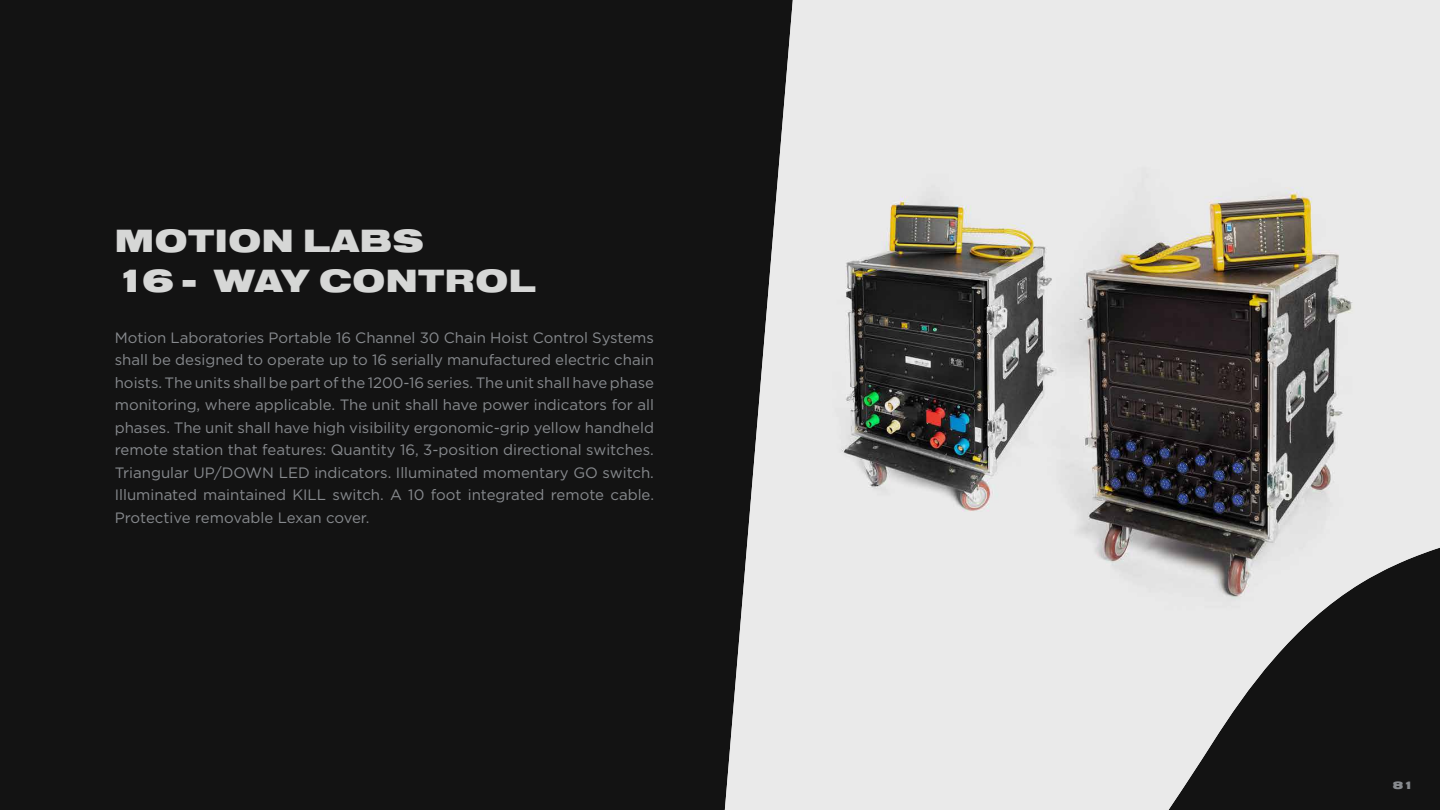
<style>
.page{position:relative;width:1440px;height:810px;background:#131313}
.page>*{position:absolute;margin:0;border:0;box-sizing:border-box;transform-origin:0 0}
.t1{font:33.45px/40.1px "Nimbus Sans DOT Blac Exte";letter-spacing:.015em;color:#d6d7d6}
.t2{font:15px/22.5px "Gotham";color:#878a8e;text-align:justify}
.t3{font:11.1px "Nimbus Sans DOT Blac Exte";color:#878a8e}
</style>
<div class="page">
<img style="left:725px;top:0;width:715px;height:810px">
<h1 class="t1" style="left:115px;top:221px;width:423px">MOTION LABS<br>16 - WAY CONTROL</h1>
<p class="t2" style="left:115px;top:326px;width:541px">Motion Laboratories Portable 16 Channel 30 Chain Hoist Control Systems shall be designed to operate up to 16 serially manufactured electric chain hoists. The units shall be part of the 1200-16 series. The unit shall have phase monitoring, where applicable. The unit shall have power indicators for all phases. The unit shall have high visibility ergonomic-grip yellow handheld remote station that features: Quantity 16, 3-position directional switches.<br>Triangular UP/DOWN LED indicators. Illuminated momentary GO switch.<br>Illuminated maintained KILL switch. A 10 foot integrated remote cable.<br>Protective removable Lexan cover.</p>
<p class="t3" style="left:1393px;top:779px;width:22px">81</p>
</div>
